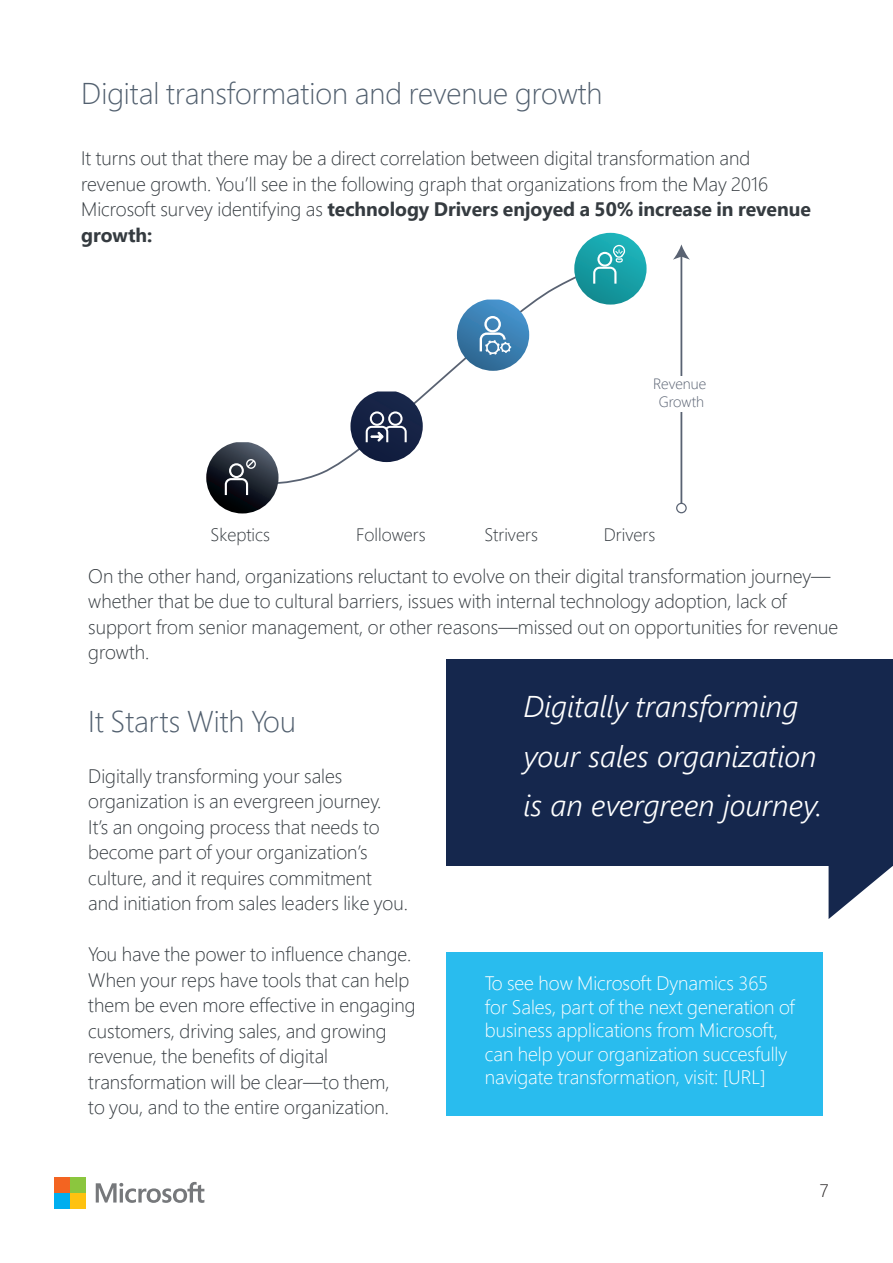
<style>
.page{position:relative;width:893px;height:1263px;background:#fff}
.page>*{position:absolute;margin:0;border:0;box-sizing:border-box;transform-origin:0 0}
.t1{font:italic 300 30px/49.5px "Segoe UI";color:#fff}
.t2{font:300 30px "Segoe Pro Display";color:#52606f}
.t3{font:300 19.5px/25.5px "Segoe Pro Display";color:#353b40}
.t4{font:300 19.5px/23.4px "Segoe Pro Display";color:#fff}
.t5{font:300 18px "Segoe Pro Display";color:#353b40}
.t6{font:300 18px "Segoe Pro Display";color:#231f20}
.t7{font:300 14.85px/17.9px "Segoe Pro Display";color:#596272;text-align:center}
.s1{font-weight:700}
</style>
<div class="page">
<svg style="left:96px;top:1182px;width:108px;height:21px"></svg>
<div style="left:54px;top:1177px;width:15px;height:15px;background:#f36421"></div>
<div style="left:71px;top:1177px;width:15px;height:15px;background:#8bc63e"></div>
<div style="left:54px;top:1194px;width:15px;height:15px;background:#00aeef"></div>
<div style="left:71px;top:1194px;width:15px;height:15px;background:#fec210"></div>
<div style="left:446px;top:952px;width:377px;height:163px;background:#29bcee"></div>
<div style="left:446px;top:660px;width:447px;height:206px;background:#15274d"></div>
<svg style="left:829px;top:866px;width:64px;height:53px"></svg>
<svg style="left:279px;top:262px;width:300px;height:222px"></svg>
<svg style="left:574px;top:233px;width:73px;height:72px;background:#1da1a7"></svg>
<hr style="left:680px;top:255px;width:2px;height:253px;background:#596272">
<svg style="left:676px;top:503px;width:11px;height:10px"></svg>
<svg style="left:673px;top:244px;width:17px;height:16px"></svg>
<div style="left:647px;top:376px;width:65px;height:36px;background:#fff"></div>
<svg style="left:206px;top:442px;width:73px;height:71px"></svg>
<svg style="left:350px;top:391px;width:73px;height:71px"></svg>
<svg style="left:457px;top:300px;width:72px;height:71px"></svg>
<svg style="left:593px;top:244px;width:33px;height:40px"></svg>
<p class="t2" style="left:81px;top:73px;width:523px">Digital transformation and revenue growth</p>
<p class="t3" style="left:81px;top:145px;width:731px">It turns out that there may be a direct correlation between digital transformation and revenue growth. You’ll see in the following graph that organizations from the May 2016<br>Microsoft survey identifying as <span class="s1">technology Drivers enjoyed a 50% increase in revenue growth:</span></p>
<p class="t7" style="left:653px;top:374px;width:55px">Revenue<br>Growth</p>
<p class="t5" style="left:211px;top:522px;width:61px">Skeptics</p>
<p class="t5" style="left:356px;top:522px;width:71px">Followers</p>
<p class="t5" style="left:484px;top:522px;width:55px">Strivers</p>
<p class="t5" style="left:604px;top:522px;width:53px">Drivers</p>
<p class="t3" style="left:88px;top:562px;width:751px">On the other hand, organizations reluctant to evolve on their digital transformation journey— whether that be due to cultural barriers, issues with internal technology adoption, lack of support from senior management, or other reasons—missed out on opportunities for revenue growth.</p>
<p class="t2" style="left:88px;top:700px;width:209px">It Starts With You</p>
<p class="t3" style="left:88px;top:763px;width:321px">Digitally transforming your sales organization is an evergreen journey.<br>It’s an ongoing process that needs to become part of your organization’s culture, and it requires commitment<br>and initiation from sales leaders like you.</p>
<p class="t3" style="left:88px;top:941px;width:329px">You have the power to influence change.<br>When your reps have tools that can help them be even more effective in engaging customers, driving sales, and growing revenue, the benefits of digital transformation will be clear—to them,<br>to you, and to the entire organization.</p>
<p class="t1" style="left:523px;top:681px;width:300px">Digitally transforming your sales organization is an evergreen journey.</p>
<p class="t4" style="left:485px;top:971px;width:311px">To see how Microsoft Dynamics 365 for Sales, part of the next generation of business applications from Microsoft, can help your organization succesfully navigate transformation, visit: [URL]</p>
<p class="t6" style="left:820px;top:1178px;width:10px">7</p>
</div>
